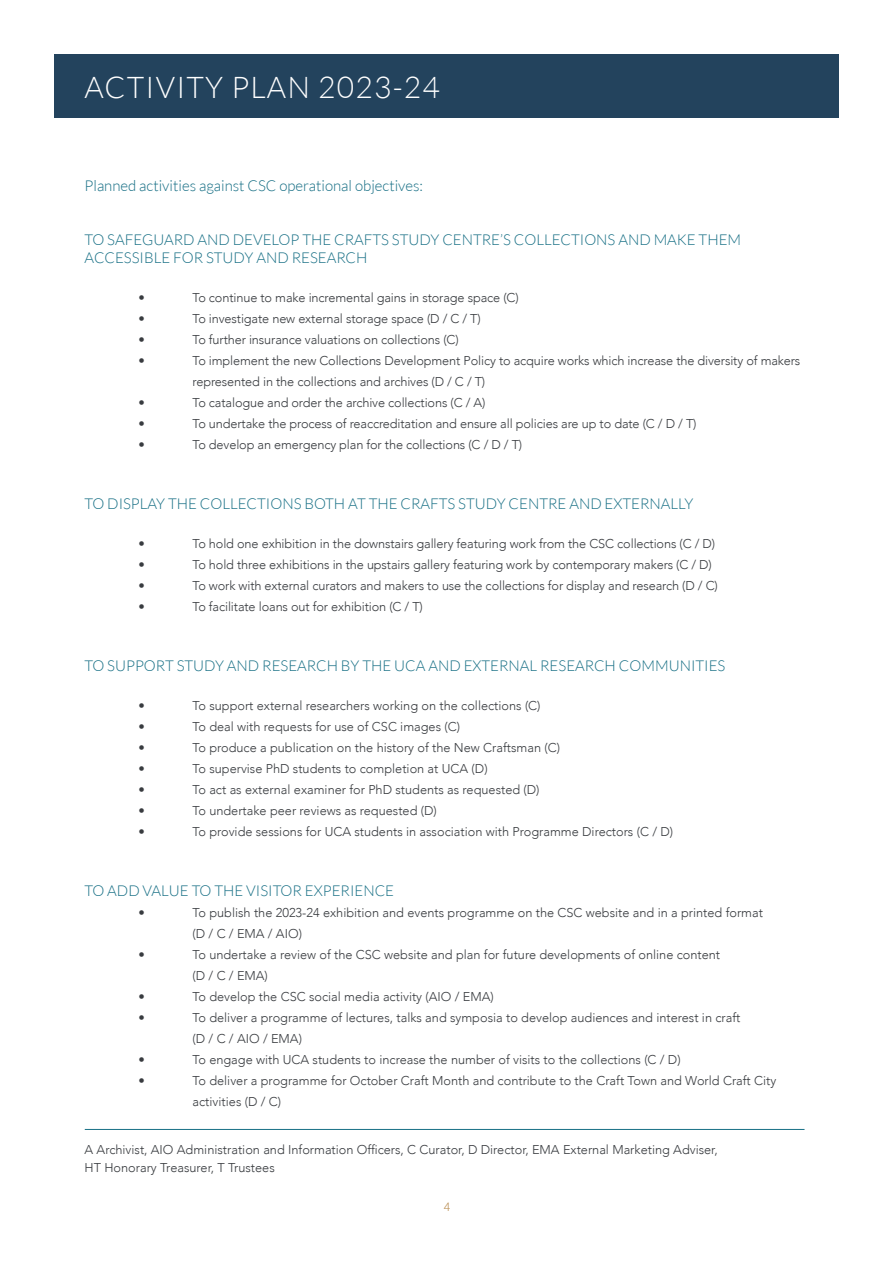
<style>
.page{position:relative;width:893px;height:1263px;background:#fff}
.page>*{position:absolute;margin:0;border:0;box-sizing:border-box;transform-origin:0 0}
.t1{font:300 30px "Lato";letter-spacing:.04em;color:#fff}
.t2{font:300 15px/18px "Lato";color:#176f85}
.t3{font:300 12.75px/21px "Avenir";color:#383b3f}
.t4{font:300 12px "Helvetica Neue";color:#bb9056}
</style>
<div class="page">
<div style="left:54px;top:54px;width:785px;height:64px;background:#23435d"></div>
<hr style="left:85px;top:1129px;width:719px;height:1px;background:#176f85">
<p class="t1" style="left:85px;top:72px;width:357px">ACTIVITY PLAN 2023-24</p>
<p class="t2" style="left:85px;top:176px;width:340px">Planned activities against CSC operational objectives:</p>
<p class="t2" style="left:85px;top:230px;width:658px">TO SAFEGUARD AND DEVELOP THE CRAFTS STUDY CENTRE’S COLLECTIONS AND MAKE THEM<br>ACCESSIBLE FOR STUDY AND RESEARCH</p>
<p class="t3" style="left:139px;top:287px;width:8px">•</p>
<p class="t3" style="left:193px;top:287px;width:328px">To continue to make incremental gains in storage space (C)</p>
<p class="t3" style="left:139px;top:308px;width:8px">•</p>
<p class="t3" style="left:193px;top:308px;width:290px">To investigate new external storage space (D / C / T)</p>
<p class="t3" style="left:139px;top:329px;width:8px">•</p>
<p class="t3" style="left:193px;top:329px;width:268px">To further insurance valuations on collections (C)</p>
<p class="t3" style="left:139px;top:350px;width:8px">•</p>
<p class="t3" style="left:193px;top:350px;width:609px">To implement the new Collections Development Policy to acquire works which increase the diversity of makers represented in the collections and archives (D / C / T)</p>
<p class="t3" style="left:139px;top:392px;width:8px">•</p>
<p class="t3" style="left:193px;top:392px;width:294px">To catalogue and order the archive collections (C / A)</p>
<p class="t3" style="left:139px;top:413px;width:8px">•</p>
<p class="t3" style="left:193px;top:413px;width:505px">To undertake the process of reaccreditation and ensure all policies are up to date (C / D / T)</p>
<p class="t3" style="left:139px;top:434px;width:8px">•</p>
<p class="t3" style="left:193px;top:434px;width:331px">To develop an emergency plan for the collections (C / D / T)</p>
<p class="t2" style="left:85px;top:494px;width:610px">TO DISPLAY THE COLLECTIONS BOTH AT THE CRAFTS STUDY CENTRE AND EXTERNALLY</p>
<p class="t3" style="left:139px;top:533px;width:8px">•</p>
<p class="t3" style="left:193px;top:533px;width:524px">To hold one exhibition in the downstairs gallery featuring work from the CSC collections (C / D)</p>
<p class="t3" style="left:139px;top:554px;width:8px">•</p>
<p class="t3" style="left:193px;top:554px;width:521px">To hold three exhibitions in the upstairs gallery featuring work by contemporary makers (C / D)</p>
<p class="t3" style="left:139px;top:575px;width:8px">•</p>
<p class="t3" style="left:193px;top:575px;width:527px">To work with external curators and makers to use the collections for display and research (D / C)</p>
<p class="t3" style="left:139px;top:596px;width:8px">•</p>
<p class="t3" style="left:193px;top:596px;width:232px">To facilitate loans out for exhibition (C / T)</p>
<p class="t2" style="left:85px;top:656px;width:642px">TO SUPPORT STUDY AND RESEARCH BY THE UCA AND EXTERNAL RESEARCH COMMUNITIES</p>
<p class="t3" style="left:139px;top:695px;width:8px">•</p>
<p class="t3" style="left:193px;top:695px;width:350px">To support external researchers working on the collections (C)</p>
<p class="t3" style="left:139px;top:716px;width:8px">•</p>
<p class="t3" style="left:193px;top:716px;width:269px">To deal with requests for use of CSC images (C)</p>
<p class="t3" style="left:139px;top:737px;width:8px">•</p>
<p class="t3" style="left:193px;top:737px;width:369px">To produce a publication on the history of the New Craftsman (C)</p>
<p class="t3" style="left:139px;top:758px;width:8px">•</p>
<p class="t3" style="left:193px;top:758px;width:297px">To supervise PhD students to completion at UCA (D)</p>
<p class="t3" style="left:139px;top:779px;width:8px">•</p>
<p class="t3" style="left:193px;top:779px;width:349px">To act as external examiner for PhD students as requested (D)</p>
<p class="t3" style="left:139px;top:800px;width:8px">•</p>
<p class="t3" style="left:193px;top:800px;width:246px">To undertake peer reviews as requested (D)</p>
<p class="t3" style="left:139px;top:821px;width:8px">•</p>
<p class="t3" style="left:193px;top:821px;width:482px">To provide sessions for UCA students in association with Programme Directors (C / D)</p>
<p class="t2" style="left:85px;top:881px;width:311px">TO ADD VALUE TO THE VISITOR EXPERIENCE</p>
<p class="t3" style="left:139px;top:902px;width:8px">•</p>
<p class="t3" style="left:193px;top:902px;width:572px">To publish the 2023-24 exhibition and events programme on the CSC website and in a printed format</p>
<p class="t3" style="left:193px;top:923px;width:111px">(D / C / EMA / AIO)</p>
<p class="t3" style="left:139px;top:944px;width:8px">•</p>
<p class="t3" style="left:193px;top:944px;width:529px">To undertake a review of the CSC website and plan for future developments of online content</p>
<p class="t3" style="left:193px;top:965px;width:77px">(D / C / EMA)</p>
<p class="t3" style="left:139px;top:986px;width:8px">•</p>
<p class="t3" style="left:193px;top:986px;width:303px">To develop the CSC social media activity (AIO / EMA)</p>
<p class="t3" style="left:139px;top:1007px;width:8px">•</p>
<p class="t3" style="left:193px;top:1007px;width:549px">To deliver a programme of lectures, talks and symposia to develop audiences and interest in craft</p>
<p class="t3" style="left:193px;top:1028px;width:111px">(D / C / AIO / EMA)</p>
<p class="t3" style="left:139px;top:1049px;width:8px">•</p>
<p class="t3" style="left:193px;top:1049px;width:490px">To engage with UCA students to increase the number of visits to the collections (C / D)</p>
<p class="t3" style="left:139px;top:1070px;width:8px">•</p>
<p class="t3" style="left:193px;top:1070px;width:585px">To deliver a programme for October Craft Month and contribute to the Craft Town and World Craft City activities (D / C)</p>
<p class="t3" style="left:85px;top:1139px;width:635px">A Archivist, AIO Administration and Information Officers, C Curator, D Director, EMA External Marketing Adviser,</p>
<p class="t3" style="left:85px;top:1157px;width:192px">HT Honorary Treasurer, T Trustees</p>
<p class="t4" style="left:444px;top:1197px;width:8px">4</p>
</div>
